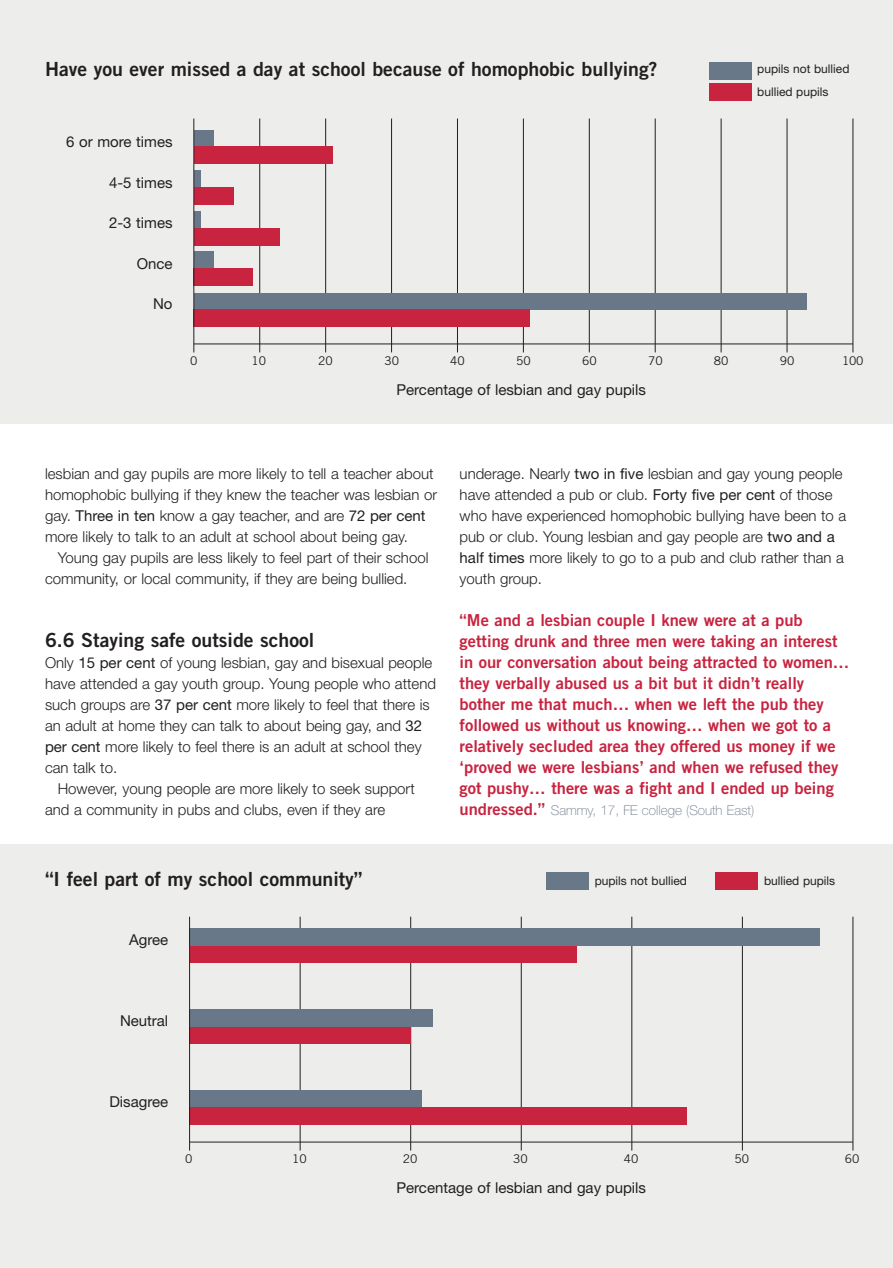
<style>
.page{position:relative;width:893px;height:1268px;background:#fff}
.page>*{position:absolute;margin:0;border:0;box-sizing:border-box;transform-origin:0 0}
.t1{font:19.5px "Trade Gothic Bold Two";color:#231f20}
.t2{font:16.5px/21px "Trade Gothic Bold Two";color:#c8233f}
.t3{font:300 15px/21px "Helvetica Neue";color:#231f20}
.t4{font:15px "Helvetica Neue";color:#231f20}
.t5{font:100 13.5px "Helvetica Neue";color:#697888}
.t6{font:12px/22.5px "Helvetica Neue";color:#231f20}
.t7{font:12px "Trade Gothic";color:#231f20}
.s1{font-weight:400}
.s2{font-family:"Trade Gothic Bold Two";font-weight:400;font-size:16.5px;color:#c8233f}
</style>
<div class="page">
<div style="left:0;top:0;width:893px;height:423px;background:#ededec"></div>
<hr style="left:194px;top:344px;width:659px;height:1px;background:#231f20">
<hr style="left:852px;top:119px;width:1px;height:233px;background:#231f20">
<div style="left:194px;top:130px;width:20px;height:17px;background:#697888"></div>
<div style="left:709px;top:62px;width:42px;height:17px;background:#697888"></div>
<div style="left:709px;top:83px;width:42px;height:17px;background:#c8233f"></div>
<hr style="left:259px;top:119px;width:1px;height:233px;background:#231f20">
<hr style="left:325px;top:119px;width:1px;height:233px;background:#231f20">
<hr style="left:391px;top:119px;width:1px;height:233px;background:#231f20">
<hr style="left:457px;top:119px;width:1px;height:233px;background:#231f20">
<hr style="left:523px;top:119px;width:1px;height:233px;background:#231f20">
<hr style="left:589px;top:119px;width:1px;height:233px;background:#231f20">
<hr style="left:655px;top:119px;width:1px;height:233px;background:#231f20">
<hr style="left:721px;top:119px;width:1px;height:233px;background:#231f20">
<hr style="left:787px;top:119px;width:1px;height:233px;background:#231f20">
<div style="left:194px;top:211px;width:6px;height:18px;background:#697888"></div>
<div style="left:194px;top:228px;width:85px;height:17px;background:#c8233f"></div>
<div style="left:194px;top:147px;width:138px;height:17px;background:#c8233f"></div>
<div style="left:194px;top:170px;width:6px;height:17px;background:#697888"></div>
<div style="left:194px;top:187px;width:39px;height:17px;background:#c8233f"></div>
<div style="left:194px;top:252px;width:20px;height:17px;background:#697888"></div>
<div style="left:194px;top:269px;width:59px;height:17px;background:#c8233f"></div>
<div style="left:194px;top:293px;width:613px;height:16px;background:#697888"></div>
<div style="left:194px;top:309px;width:336px;height:17px;background:#c8233f"></div>
<hr style="left:193px;top:119px;width:1px;height:233px;background:#231f20">
<div style="left:0;top:844px;width:893px;height:424px;background:#ededec"></div>
<hr style="left:190px;top:1142px;width:663px;height:1px;background:#231f20">
<hr style="left:300px;top:917px;width:1px;height:233px;background:#231f20">
<hr style="left:410px;top:917px;width:1px;height:233px;background:#231f20">
<hr style="left:521px;top:917px;width:1px;height:233px;background:#231f20">
<hr style="left:631px;top:917px;width:1px;height:233px;background:#231f20">
<hr style="left:742px;top:917px;width:1px;height:233px;background:#231f20">
<hr style="left:853px;top:917px;width:1px;height:233px;background:#231f20">
<div style="left:190px;top:945px;width:386px;height:17px;background:#c8233f"></div>
<div style="left:190px;top:928px;width:630px;height:17px;background:#697888"></div>
<div style="left:546px;top:872px;width:42px;height:17px;background:#697888"></div>
<div style="left:715px;top:872px;width:42px;height:17px;background:#c8233f"></div>
<div style="left:190px;top:1090px;width:232px;height:17px;background:#697888"></div>
<div style="left:190px;top:1026px;width:221px;height:17px;background:#c8233f"></div>
<div style="left:190px;top:1107px;width:497px;height:17px;background:#c8233f"></div>
<div style="left:190px;top:1009px;width:243px;height:18px;background:#697888"></div>
<hr style="left:189px;top:917px;width:1px;height:233px;background:#231f20">
<h1 class="t1" style="left:45px;top:62px;width:614px">Have you ever missed a day at school because of homophobic bullying?</h1>
<p class="t4" style="left:66px;top:136px;width:108px">6 or more times</p>
<p class="t4" style="left:109px;top:177px;width:65px">4-5 times</p>
<p class="t4" style="left:109px;top:217px;width:65px">2-3 times</p>
<p class="t4" style="left:137px;top:258px;width:37px">Once</p>
<p class="t4" style="left:153px;top:298px;width:21px">No</p>
<p class="t6" style="left:757px;top:59px;width:94px">pupils not bullied bullied pupils</p>
<p class="t7" style="left:190px;top:357px;width:9px">0</p>
<p class="t7" style="left:252px;top:357px;width:16px">10</p>
<p class="t7" style="left:318px;top:357px;width:16px">20</p>
<p class="t7" style="left:384px;top:357px;width:16px">30</p>
<p class="t7" style="left:450px;top:357px;width:16px">40</p>
<p class="t7" style="left:516px;top:357px;width:16px">50</p>
<p class="t7" style="left:582px;top:357px;width:16px">60</p>
<p class="t7" style="left:648px;top:357px;width:16px">70</p>
<p class="t7" style="left:714px;top:357px;width:16px">80</p>
<p class="t7" style="left:780px;top:357px;width:16px">90</p>
<p class="t7" style="left:842px;top:357px;width:23px">100</p>
<p class="t4" style="left:396px;top:384px;width:251px">Percentage of lesbian and gay pupils</p>
<p class="t3" style="left:45px;top:464px;width:394px">lesbian and gay pupils are more likely to tell a teacher about homophobic bullying if they knew the teacher was lesbian or gay. <span class="s1">Three in ten</span> know a gay teacher, and are <span class="s1">72 per cent </span>more likely to talk to an adult at school about being gay.</p>
<p class="t3" style="left:45px;top:548px;width:385px;text-indent:13px">Young gay pupils are less likely to feel part of their school community, or local community, if they are being bullied.</p>
<h1 class="t1" style="left:45px;top:633px;width:271px">6.6 Staying safe outside school</h1>
<p class="t3" style="left:45px;top:653px;width:393px">Only <span class="s1">15 per cent</span> of young lesbian, gay and bisexual people have attended a gay youth group. Young people who attend such groups are <span class="s1">37 per cent</span> more likely to feel that there is an adult at home they can talk to about being gay, and <span class="s1">32 per cent</span> more likely to feel there is an adult at school they can talk to.</p>
<p class="t3" style="left:45px;top:779px;width:371px;text-indent:13px">However, young people are more likely to seek support and a community in pubs and clubs, even if they are</p>
<h1 class="t1" style="left:45px;top:872px;width:319px">“I feel part of my school community”</h1>
<p class="t4" style="left:129px;top:934px;width:41px">Agree</p>
<p class="t3" style="left:460px;top:464px;width:388px">underage. Nearly <span class="s1">two in five</span> lesbian and gay young people have attended a pub or club. <span class="s1">Forty five per cent</span> of those who have experienced homophobic bullying have been to a pub or club. Young lesbian and gay people are <span class="s1">two and a half times</span> more likely to go to a pub and club rather than a youth group.</p>
<p class="t2" style="left:460px;top:611px;width:391px">“Me and a lesbian couple I knew were at a pub getting drunk and three men were taking an interest in our conversation about being attracted to women… they verbally abused us a bit but it didn’t really bother me that much… when we left the pub they followed us without us knowing… when we got to a relatively secluded area they offered us money if we ‘proved we were lesbians’ and when we refused they got pushy… there was a fight and I ended up being</p>
<p class="t5" style="left:460px;top:805px;width:296px"><span class="s2">undressed.”</span> Sammy, 17, FE college (South East)</p>
<p class="t6" style="left:595px;top:871px;width:94px">pupils not bullied</p>
<p class="t6" style="left:764px;top:871px;width:73px">bullied pupils</p>
<p class="t4" style="left:120px;top:1015px;width:50px">Neutral</p>
<p class="t4" style="left:109px;top:1096px;width:60px">Disagree</p>
<p class="t7" style="left:185px;top:1155px;width:9px">0</p>
<p class="t7" style="left:292px;top:1155px;width:16px">10</p>
<p class="t7" style="left:403px;top:1155px;width:16px">20</p>
<p class="t7" style="left:513px;top:1155px;width:16px">30</p>
<p class="t7" style="left:624px;top:1155px;width:16px">40</p>
<p class="t7" style="left:734px;top:1155px;width:16px">50</p>
<p class="t7" style="left:845px;top:1155px;width:16px">60</p>
<p class="t4" style="left:396px;top:1182px;width:251px">Percentage of lesbian and gay pupils</p>
</div>
